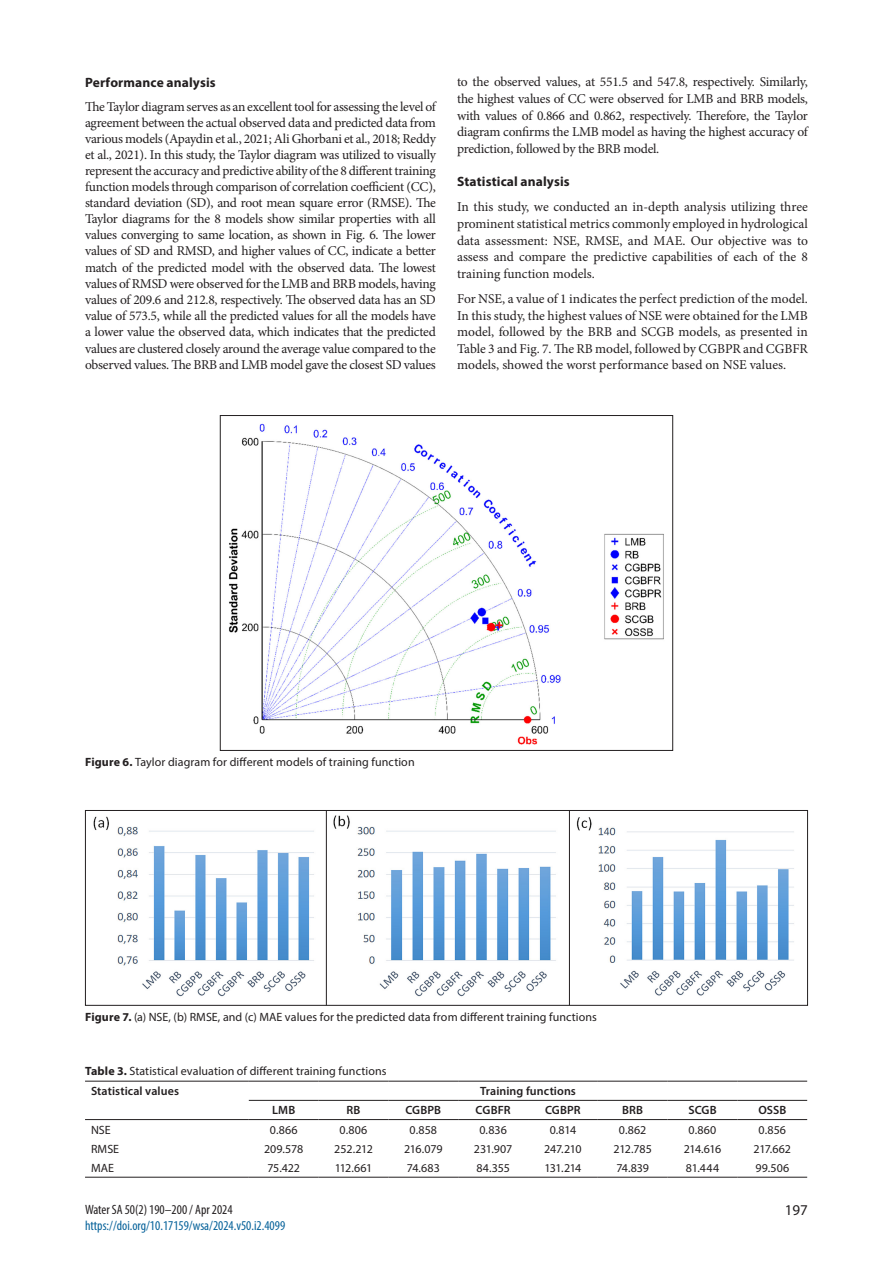
<style>
.page{position:relative;width:893px;height:1263px;background:#fff}
.page>*{position:absolute;margin:0;border:0;box-sizing:border-box;transform-origin:0 0}
.t1{font:15px "Myriad Pro";color:#231f20}
.Paragraph_Text{font:13.5px/16.2px "Minion Pro";letter-spacing:-.01em;color:#231f20;text-align:justify}
.t2{font:condensed 13.5px "Myriad Pro";color:#056199}
.t3{font:700 13.5px "Myriad Pro";letter-spacing:.01em;color:#231f20}
.t4{font:condensed 13.5px "Myriad Pro";color:#231f20}
.Text{font:12px "Myriad Pro";letter-spacing:.005em;color:#231f20}
.Heading{font:600 12px "Myriad Pro";letter-spacing:.01em;color:#231f20}
.s1{font-weight:700}
</style>
<div class="page">
<img style="left:229px;top:423px;width:435px;height:322px">
<div style="left:220px;top:415px;width:453px;height:336px;border:1px solid #231f20"></div>
<img style="left:93px;top:812px;width:701px;height:192px">
<div style="left:85px;top:810px;width:723px;height:196px;border:1px solid #231f20"></div>
<hr style="left:85px;top:1177px;width:164px;height:1px;background:#231f20">
<hr style="left:249px;top:1177px;width:70px;height:1px;background:#231f20">
<hr style="left:319px;top:1177px;width:69px;height:1px;background:#231f20">
<hr style="left:388px;top:1177px;width:70px;height:1px;background:#231f20">
<hr style="left:458px;top:1177px;width:70px;height:1px;background:#231f20">
<hr style="left:528px;top:1177px;width:70px;height:1px;background:#231f20">
<hr style="left:598px;top:1177px;width:70px;height:1px;background:#231f20">
<hr style="left:668px;top:1177px;width:69px;height:1px;background:#231f20">
<hr style="left:737px;top:1177px;width:70px;height:1px;background:#231f20">
<hr style="left:85px;top:1081px;width:164px;height:1px;background:#231f20">
<hr style="left:85px;top:1119px;width:164px;height:1px;background:#231f20">
<hr style="left:249px;top:1081px;width:70px;height:1px;background:#231f20">
<hr style="left:319px;top:1081px;width:69px;height:1px;background:#231f20">
<hr style="left:388px;top:1081px;width:70px;height:1px;background:#231f20">
<hr style="left:458px;top:1081px;width:70px;height:1px;background:#231f20">
<hr style="left:528px;top:1081px;width:70px;height:1px;background:#231f20">
<hr style="left:598px;top:1081px;width:70px;height:1px;background:#231f20">
<hr style="left:668px;top:1081px;width:69px;height:1px;background:#231f20">
<hr style="left:737px;top:1081px;width:70px;height:1px;background:#231f20">
<hr style="left:249px;top:1100px;width:70px;height:1px;background:#231f20">
<hr style="left:319px;top:1100px;width:69px;height:1px;background:#231f20">
<hr style="left:388px;top:1100px;width:70px;height:1px;background:#231f20">
<hr style="left:458px;top:1100px;width:70px;height:1px;background:#231f20">
<hr style="left:528px;top:1100px;width:70px;height:1px;background:#231f20">
<hr style="left:598px;top:1100px;width:70px;height:1px;background:#231f20">
<hr style="left:668px;top:1100px;width:69px;height:1px;background:#231f20">
<hr style="left:737px;top:1100px;width:70px;height:1px;background:#231f20">
<hr style="left:249px;top:1119px;width:70px;height:1px;background:#231f20">
<hr style="left:319px;top:1119px;width:69px;height:1px;background:#231f20">
<hr style="left:388px;top:1119px;width:70px;height:1px;background:#231f20">
<hr style="left:458px;top:1119px;width:70px;height:1px;background:#231f20">
<hr style="left:528px;top:1119px;width:70px;height:1px;background:#231f20">
<hr style="left:598px;top:1119px;width:70px;height:1px;background:#231f20">
<hr style="left:668px;top:1119px;width:69px;height:1px;background:#231f20">
<hr style="left:737px;top:1119px;width:70px;height:1px;background:#231f20">
<hr style="left:326px;top:810px;width:1px;height:195px;background:#231f20">
<hr style="left:569px;top:810px;width:1px;height:195px;background:#231f20">
<h2 class="t3" style="left:85px;top:73px;width:132px">Performance analysis</h2>
<p class="Paragraph_Text" style="left:85px;top:99px;width:352px">The Taylor diagram serves as an excellent tool for assessing the level of agreement between the actual observed data and predicted data from various models (Apaydin et al., 2021; Ali Ghorbani et al., 2018; Reddy et al., 2021). In this study, the Taylor diagram was utilized to visually represent the accuracy and predictive ability of the 8 different training function models through comparison of correlation coefficient (CC), standard deviation (SD), and root mean square error (RMSE). The Taylor diagrams for the 8 models show similar properties with all values converging to same location, as shown in Fig. 6. The lower values of SD and RMSD, and higher values of CC, indicate a better match of the predicted model with the observed data. The lowest values of RMSD were observed for the LMB and BRB models, having values of 209.6 and 212.8, respectively. The observed data has an SD value of 573.5, while all the predicted values for all the models have a lower value the observed data, which indicates that the predicted values are clustered closely around the average value compared to the observed values. The BRB and LMB model gave the closest SD values</p>
<p class="Paragraph_Text" style="left:457px;top:74px;width:352px;line-height:16.6px">to the observed values, at 551.5 and 547.8, respectively. Similarly, the highest values of CC were observed for LMB and BRB models, with values of 0.866 and 0.862, respectively. Therefore, the Taylor diagram confirms the LMB model as having the highest accuracy of prediction, followed by the BRB model.</p>
<h2 class="t3" style="left:457px;top:173px;width:114px">Statistical analysis</h2>
<p class="Paragraph_Text" style="left:457px;top:198px;width:352px;line-height:16.8px">In this study, we conducted an in-depth analysis utilizing three prominent statistical metrics commonly employed in hydrological data assessment: NSE, RMSE, and MAE. Our objective was to assess and compare the predictive capabilities of each of the 8 training function models.</p>
<p class="Paragraph_Text" style="left:457px;top:291px;width:352px">For NSE, a value of 1 indicates the perfect prediction of the model.<br>In this study, the highest values of NSE were obtained for the LMB model, followed by the BRB and SCGB models, as presented in Table 3 and Fig. 7. The RB model, followed by CGBPR and CGBFR models, showed the worst performance based on NSE values.</p>
<p class="Text" style="left:85px;top:754px;width:331px"><span class="s1">Figure 6.</span> Taylor diagram for different models of training function</p>
<p class="Text" style="left:85px;top:1009px;width:513px"><span class="s1">Figure 7.</span> (a) NSE, (b) RMSE, and (c) MAE values for the predicted data from different training functions</p>
<p class="Text" style="left:85px;top:1063px;width:303px"><span class="s1">Table 3.</span> Statistical evaluation of different training functions</p>
<p class="Heading" style="left:91px;top:1083px;width:90px">Statistical values</p>
<p class="Heading" style="left:480px;top:1083px;width:97px">Training functions</p>
<p class="Heading" style="left:272px;top:1103px;width:25px">LMB</p>
<p class="Heading" style="left:347px;top:1103px;width:15px">RB</p>
<p class="Heading" style="left:405px;top:1103px;width:37px">CGBPB</p>
<p class="Heading" style="left:476px;top:1103px;width:36px">CGBFR</p>
<p class="Heading" style="left:545px;top:1103px;width:37px">CGBPR</p>
<p class="Heading" style="left:622px;top:1103px;width:22px">BRB</p>
<p class="Heading" style="left:688px;top:1103px;width:30px">SCGB</p>
<p class="Heading" style="left:758px;top:1103px;width:29px">OSSB</p>
<p class="Text" style="left:91px;top:1122px;width:21px">NSE</p>
<p class="Text" style="left:270px;top:1122px;width:29px">0.866</p>
<p class="Text" style="left:340px;top:1122px;width:29px">0.806</p>
<p class="Text" style="left:410px;top:1122px;width:29px">0.858</p>
<p class="Text" style="left:479px;top:1122px;width:29px">0.836</p>
<p class="Text" style="left:550px;top:1122px;width:28px">0.814</p>
<p class="Text" style="left:619px;top:1122px;width:29px">0.862</p>
<p class="Text" style="left:689px;top:1122px;width:29px">0.860</p>
<p class="Text" style="left:759px;top:1122px;width:29px">0.856</p>
<p class="Text" style="left:91px;top:1141px;width:30px">RMSE</p>
<p class="Text" style="left:264px;top:1141px;width:41px">209.578</p>
<p class="Text" style="left:334px;top:1141px;width:40px">252.212</p>
<p class="Text" style="left:404px;top:1141px;width:40px">216.079</p>
<p class="Text" style="left:474px;top:1141px;width:40px">231.907</p>
<p class="Text" style="left:544px;top:1141px;width:39px">247.210</p>
<p class="Text" style="left:614px;top:1141px;width:40px">212.785</p>
<p class="Text" style="left:684px;top:1141px;width:39px">214.616</p>
<p class="Text" style="left:754px;top:1141px;width:39px">217.662</p>
<p class="Text" style="left:91px;top:1161px;width:25px">MAE</p>
<p class="Text" style="left:267px;top:1161px;width:34px">75.422</p>
<p class="Text" style="left:335px;top:1161px;width:39px">112.661</p>
<p class="Text" style="left:407px;top:1161px;width:34px">74.683</p>
<p class="Text" style="left:476px;top:1161px;width:35px">84.355</p>
<p class="Text" style="left:544px;top:1161px;width:39px">131.214</p>
<p class="Text" style="left:616px;top:1161px;width:34px">74.839</p>
<p class="Text" style="left:686px;top:1161px;width:35px">81.444</p>
<p class="Text" style="left:755px;top:1161px;width:35px">99.506</p>
<p class="t4" style="left:85px;top:1201px;width:149px">Water SA 50(2) 190–200 / Apr 2024</p>
<p class="t1" style="left:785px;top:1200px;width:25px">197</p>
<p class="t2" style="left:85px;top:1217px;width:202px">https://doi.org/10.17159/wsa/2024.v50.i2.4099</p>
</div>
